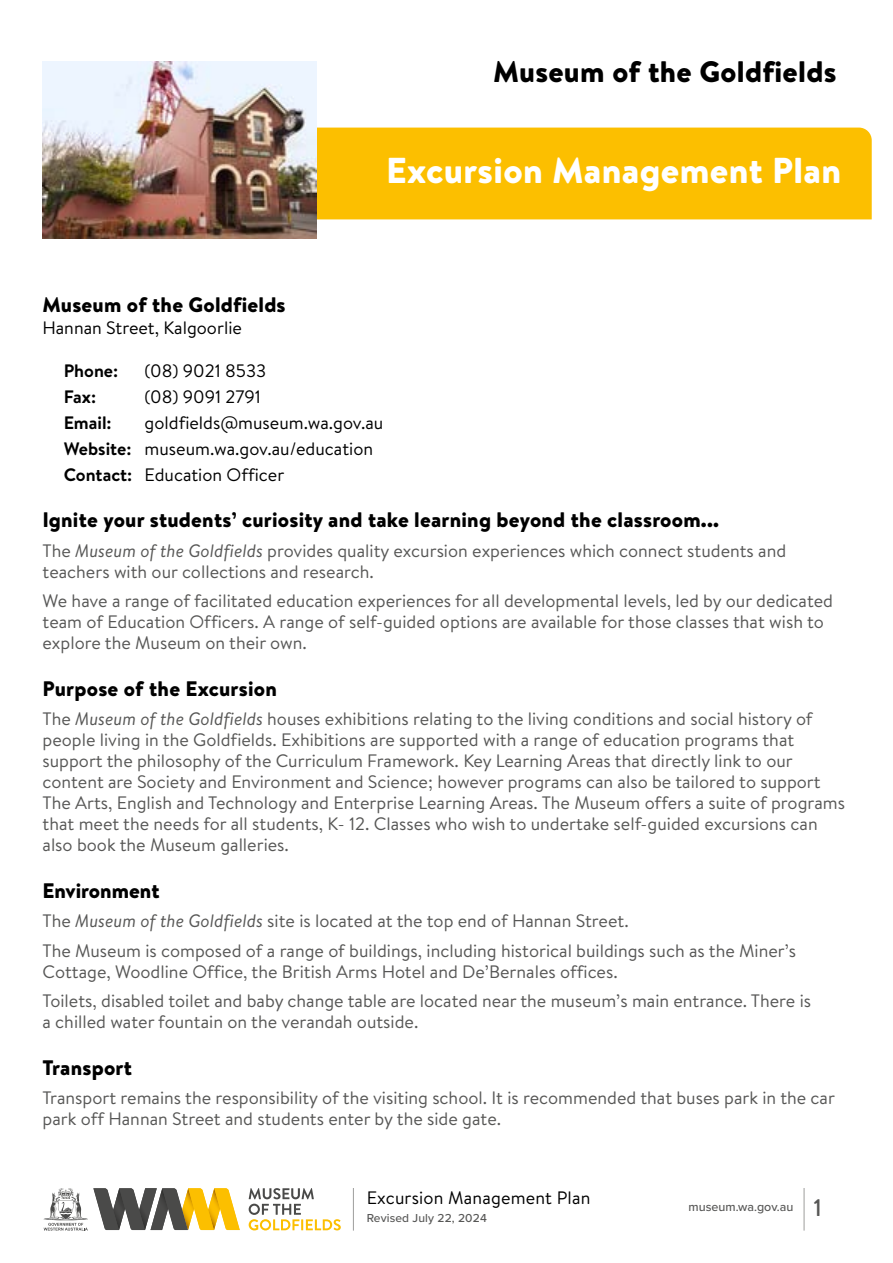
<style>
.page{position:relative;width:893px;height:1263px;background:#fff}
.page>*{position:absolute;margin:0;border:0;box-sizing:border-box;transform-origin:0 0}
.t1{font:900 36px "Brandon Text";letter-spacing:.01em;color:#fff}
.t2{font:900 29.7px "Brandon Text";letter-spacing:.01em;color:#000}
.t3{font:500 24px "Brandon Text";color:#575756}
.t4{font:900 21px "Brandon Text";letter-spacing:.01em;color:#000}
.t5{font:18px/21px "Brandon Text";color:#575756}
.t6{font:18px/25.8px "Brandon Text";color:#000}
.t7{font:700 18px "Brandon Text";color:#000}
.t8{font:500 12.45px "Proxima Nova";color:#575756}
.t9{font:500 12px "Proxima Nova";letter-spacing:.01em;color:#575756}
.s1{font-weight:700}
.s2{font-style:italic}
</style>
<div class="page">
<hr style="left:353px;top:1188px;width:1px;height:42px;background:#9d9d9c">
<hr style="left:804px;top:1188px;width:1px;height:42px;background:#9d9d9c">
<svg style="left:44px;top:1188px;width:196px;height:42px"></svg>
<svg style="left:249px;top:1188px;width:92px;height:42px"></svg>
<div style="left:316px;top:128px;width:556px;height:91px;background:#fcbf00"></div>
<img style="left:43px;top:62px;width:273px;height:177px">
<h2 class="t2" style="left:493px;top:51px;width:345px">Museum of the Goldfields</h2>
<h1 class="t1" style="left:386px;top:145px;width:456px">Excursion Management Plan</h1>
<p class="t4" style="left:43px;top:290px;width:245px">Museum of the Goldfields</p>
<p class="t6" style="left:43px;top:314px;width:201px">Hannan Street, Kalgoorlie</p>
<p class="t7" style="left:64px;top:358px;width:56px">Phone:</p>
<p class="t6" style="left:145px;top:357px;width:123px">(08) 9021 8533</p>
<p class="t7" style="left:64px;top:384px;width:34px">Fax:</p>
<p class="t6" style="left:145px;top:383px;width:118px">(08) 9091 2791</p>
<p class="t7" style="left:64px;top:410px;width:49px">Email:</p>
<p class="t6" style="left:64px;top:409px;width:321px;text-indent:81px">goldfields@museum.wa.gov.au<br><span class="s1">Website:</span> museum.wa.gov.au/education<br><span class="s1">Contact:</span> Education Officer</p>
<p class="t4" style="left:43px;top:505px;width:678px">Ignite your students’ curiosity and take learning beyond the classroom...</p>
<p class="t5" style="left:43px;top:539px;width:745px">The <span class="s2">Museum of the Goldfields</span> provides quality excursion experiences which connect students and teachers with our collections and research.</p>
<p class="t5" style="left:43px;top:590px;width:792px">We have a range of facilitated education experiences for all developmental levels, led by our dedicated team of Education Officers. A range of self-guided options are available for those classes that wish to explore the Museum on their own.</p>
<p class="t4" style="left:43px;top:673px;width:236px">Purpose of the Excursion</p>
<p class="t5" style="left:43px;top:708px;width:804px">The <span class="s2">Museum of the Goldfields</span> houses exhibitions relating to the living conditions and social history of people living in the Goldfields. Exhibitions are supported with a range of education programs that support the philosophy of the Curriculum Framework. Key Learning Areas that directly link to our content are Society and Environment and Science; however programs can also be tailored to support The Arts, English and Technology and Enterprise Learning Areas. The Museum offers a suite of programs that meet the needs for all students, K- 12. Classes who wish to undertake self-guided excursions can also book the Museum galleries.</p>
<p class="t4" style="left:43px;top:875px;width:119px">Environment</p>
<p class="t5" style="left:43px;top:905px;width:755px;line-height:29.5px">The <span class="s2">Museum of the Goldfields</span> site is located at the top end of Hannan Street.<br>The Museum is composed of a range of buildings, including historical buildings such as the Miner’s</p>
<p class="t5" style="left:43px;top:956px;width:770px;line-height:29.5px">Cottage, Woodline Office, the British Arms Hotel and De’Bernales offices.<br>Toilets, disabled toilet and baby change table are located near the museum’s main entrance. There is</p>
<p class="t5" style="left:43px;top:1011px;width:377px">a chilled water fountain on the verandah outside.</p>
<p class="t4" style="left:43px;top:1052px;width:91px">Transport</p>
<p class="t5" style="left:43px;top:1087px;width:794px">Transport remains the responsibility of the visiting school. It is recommended that buses park in the car park off Hannan Street and students enter by the side gate.</p>
<p class="t6" style="left:367px;top:1184px;width:225px">Excursion Management Plan</p>
<p class="t9" style="left:367px;top:1209px;width:122px">Revised July 22, 2024</p>
<p class="t8" style="left:689px;top:1197px;width:106px">museum.wa.gov.au</p>
<h3 class="t3" style="left:814px;top:1191px;width:10px">1</h3>
</div>
